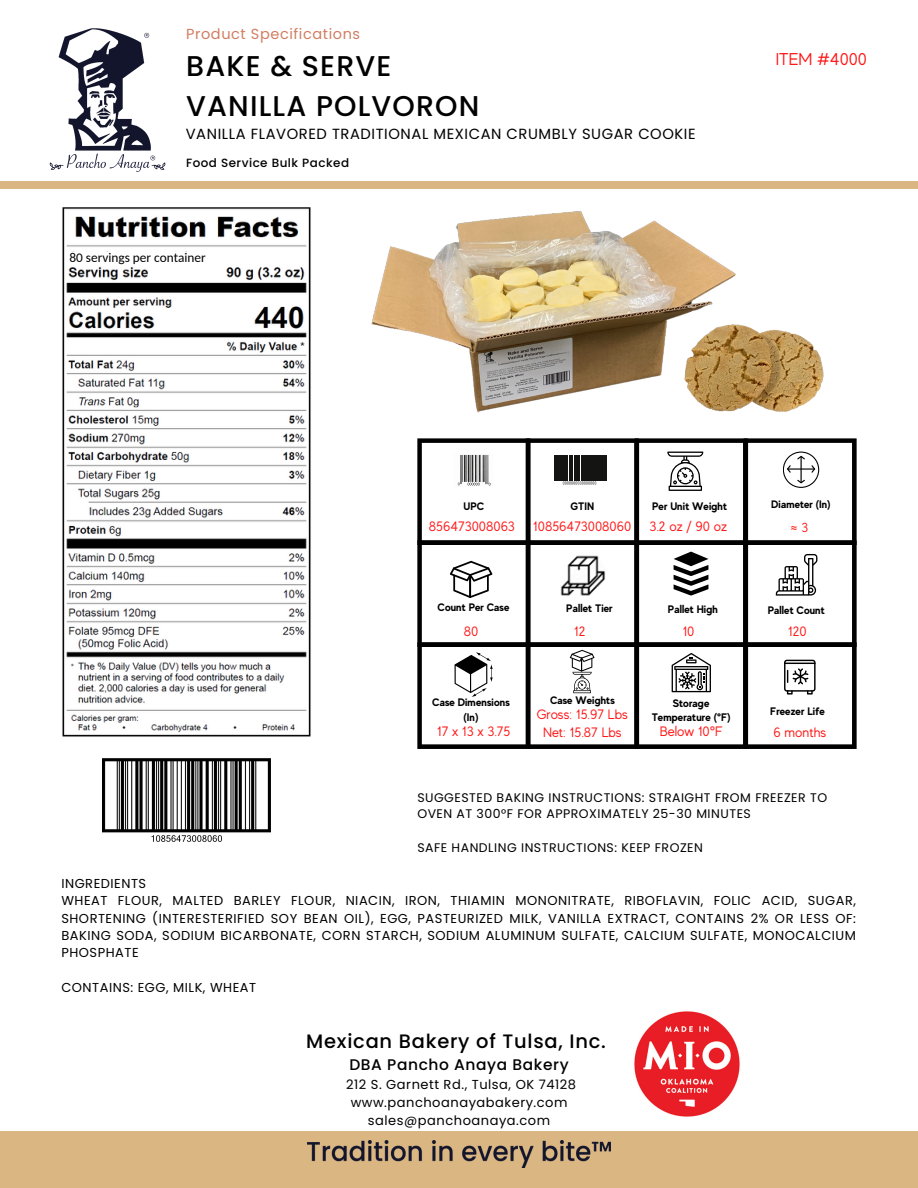
<style>
.page{position:relative;width:918px;height:1188px;background:#fff}
.page>*{position:absolute;margin:0;border:0;box-sizing:border-box;transform-origin:0 0}
.t1{font:500 28.5px "Poppins";letter-spacing:.04em;color:#000}
.t2{font:500 19.35px "Poppins";letter-spacing:.04em;color:#000}
.t3{font:17.1px "MADE Evolve Sans";color:#ff1616}
.t4{font:500 15.45px "Poppins";letter-spacing:.04em;color:#000}
.t5{font:14.7px "Poppins";letter-spacing:.04em;color:#000}
.t6{font:14.55px "Poppins";letter-spacing:.04em;color:#d17d61}
.t7{font:13.65px "MADE Evolve Sans";color:#ff1616}
.t8{font:13.35px "Carlito";color:#000}
.t9{font:13.05px "Poppins";letter-spacing:.04em;color:#000}
.t10{font:13.05px "MADE Evolve Sans";color:#ff1616}
.t11{font:12.9px/17.2px "Poppins";letter-spacing:.04em;color:#000;text-align:justify}
.t12{font:12.45px/16.6px "Poppins";letter-spacing:.04em;color:#000}
.t13{font:500 12px "Poppins";letter-spacing:.04em;color:#000}
.t14{font:700 10.95px/14.5px "MADE Evolve Sans";color:#000;text-align:center}
.t15{font:700 10.8px "MADE Evolve Sans";color:#000}
</style>
<div class="page">
<div style="left:0;top:182px;width:918px;height:6px;background:#d9b682"></div>
<div style="left:0;top:1131px;width:918px;height:57px;background:#d9b682"></div>
<img style="left:308px;top:1140px;width:302px;height:27px">
<img style="left:102px;top:758px;width:169px;height:84px">
<img style="left:743px;top:325px;width:81px;height:87px">
<img style="left:371px;top:210px;width:372px;height:203px">
<img style="left:62px;top:207px;width:249px;height:530px">
<div style="left:67px;top:252px;width:150px;height:14px;background:#fff"></div>
<svg style="left:417px;top:438px;width:440px;height:311px"></svg>
<img style="left:49px;top:28px;width:117px;height:144px">
<img style="left:634px;top:1011px;width:106px;height:106px">
<p class="t6" style="left:186px;top:24px;width:176px">Product Specifications</p>
<p class="t1" style="left:186px;top:46px;width:207px">BAKE &amp; SERVE</p>
<p class="t1" style="left:186px;top:86px;width:295px">VANILLA POLVORON</p>
<p class="t5" style="left:186px;top:124px;width:511px">VANILLA FLAVORED TRADITIONAL MEXICAN CRUMBLY SUGAR COOKIE</p>
<p class="t13" style="left:186px;top:154px;width:165px">Food Service Bulk Packed</p>
<p class="t8" style="left:70px;top:252px;width:138px">80 servings per container</p>
<p class="t3" style="left:776px;top:50px;width:93px">ITEM #4000</p>
<p class="t15" style="left:464px;top:500px;width:22px">UPC</p>
<p class="t14" style="left:652px;top:499px;width:76px">Per Unit Weight</p>
<p class="t15" style="left:570px;top:500px;width:25px">GTIN</p>
<p class="t7" style="left:429px;top:519px;width:87px">856473008063</p>
<p class="t7" style="left:533px;top:519px;width:99px">10856473008060</p>
<p class="t7" style="left:649px;top:518px;width:79px">3.2 oz / 90 oz</p>
<p class="t15" style="left:438px;top:600px;width:73px">Count Per Case</p>
<p class="t14" style="left:566px;top:601px;width:48px">Pallet Tier</p>
<p class="t14" style="left:668px;top:602px;width:52px">Pallet High</p>
<p class="t7" style="left:464px;top:624px;width:16px">80</p>
<p class="t7" style="left:574px;top:624px;width:13px">12</p>
<p class="t7" style="left:683px;top:624px;width:13px">10</p>
<p class="t14" style="left:432px;top:695px;width:79px">Case Dimensions (In)</p>
<p class="t7" style="left:437px;top:724px;width:75px">17 x 13 x 3.75</p>
<p class="t15" style="left:550px;top:694px;width:66px">Case Weights</p>
<p class="t7" style="left:537px;top:706px;width:93px">Gross: 15.97 Lbs</p>
<p class="t7" style="left:543px;top:724px;width:80px">Net: 15.87 Lbs</p>
<p class="t14" style="left:652px;top:696px;width:80px">Storage<br>Temperature (°F)</p>
<p class="t7" style="left:660px;top:724px;width:64px">Below 10°F</p>
<p class="t15" style="left:771px;top:498px;width:61px">Diameter (In)</p>
<p class="t10" style="left:790px;top:520px;width:20px">≈ 3</p>
<p class="t14" style="left:768px;top:603px;width:59px">Pallet Count</p>
<p class="t7" style="left:788px;top:624px;width:20px">120</p>
<p class="t14" style="left:770px;top:704px;width:56px">Freezer Life</p>
<p class="t7" style="left:773px;top:725px;width:54px">6 months</p>
<p class="t12" style="left:417px;top:789px;width:411px">SUGGESTED BAKING INSTRUCTIONS: STRAIGHT FROM FREEZER TO<br>OVEN AT 300°F FOR APPROXIMATELY 25-30 MINUTES</p>
<p class="t12" style="left:417px;top:839px;width:287px">SAFE HANDLING INSTRUCTIONS: KEEP FROZEN</p>
<p class="t11" style="left:61px;top:875px;width:86px">INGREDIENTS</p>
<p class="t11" style="left:61px;top:892px;width:796px">WHEAT FLOUR, MALTED BARLEY FLOUR, NIACIN, IRON, THIAMIN MONONITRATE, RIBOFLAVIN, FOLIC ACID, SUGAR, SHORTENING (INTERESTERIFIED SOY BEAN OIL), EGG, PASTEURIZED MILK, VANILLA EXTRACT, CONTAINS 2% OR LESS OF:<br>BAKING SODA, SODIUM BICARBONATE, CORN STARCH, SODIUM ALUMINUM SULFATE, CALCIUM SULFATE, MONOCALCIUM PHOSPHATE</p>
<p class="t11" style="left:61px;top:979px;width:196px">CONTAINS: EGG, MILK, WHEAT</p>
<p class="t2" style="left:306px;top:1028px;width:301px">Mexican Bakery of Tulsa, Inc.</p>
<p class="t4" style="left:349px;top:1054px;width:221px">DBA Pancho Anaya Bakery</p>
<p class="t9" style="left:346px;top:1075px;width:231px">212 S. Garnett Rd., Tulsa, OK 74128</p>
<p class="t9" style="left:351px;top:1093px;width:218px">www.panchoanayabakery.com</p>
<p class="t9" style="left:368px;top:1111px;width:184px">sales@panchoanaya.com</p>
</div>
